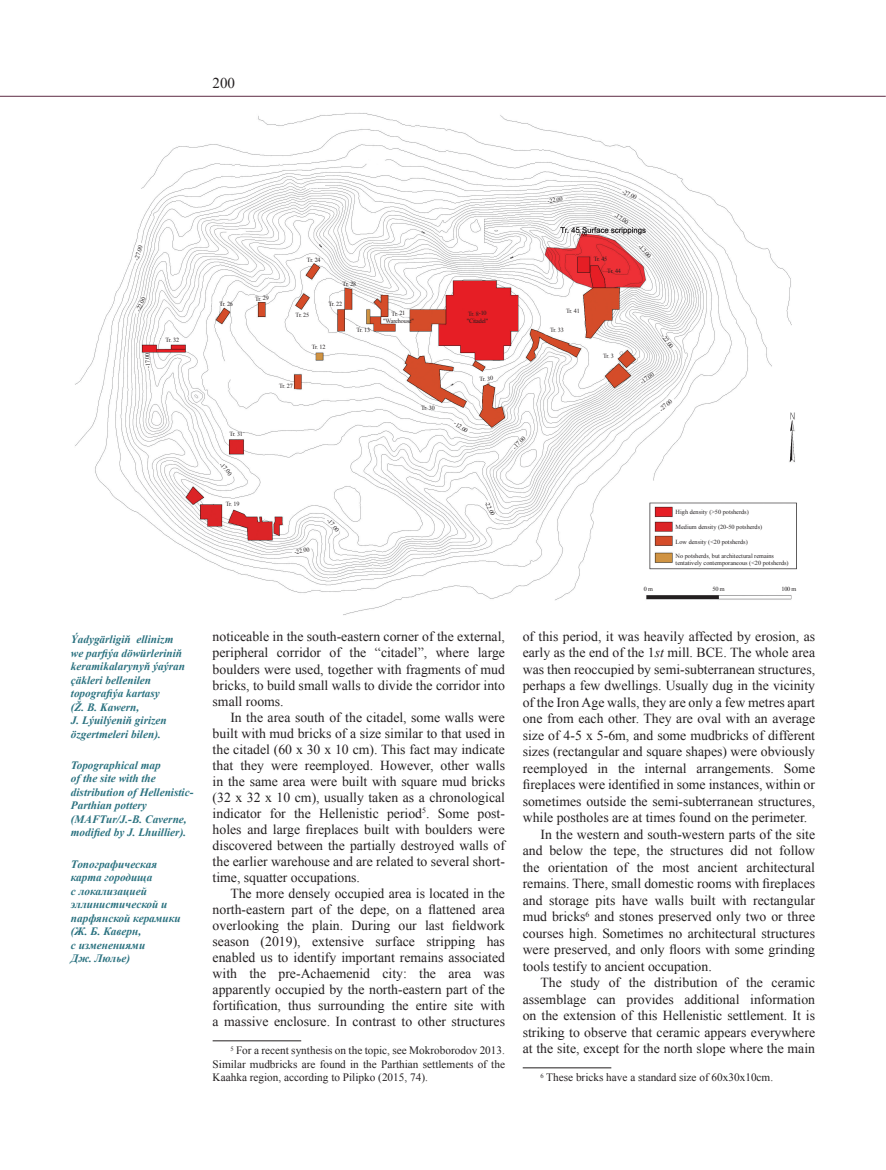
<style>
.page{position:relative;width:886px;height:1170px;background:#fff}
.page>*{position:absolute;margin:0;border:0;box-sizing:border-box;transform-origin:0 0}
.t1{font:15px "Times New Roman";color:#231f20}
.t2{font:13.75px/16px "Times New Roman";color:#231f20;text-align:justify}
.t3{font:italic 700 11.25px/13.5px "Times New Roman";color:#2b7280}
.t4{font:11.25px/13.5px "Times New Roman";color:#231f20;text-align:justify}
.t5{font:6.25px/7.5px "Times New Roman";color:#231f20}
.s1{font-style:italic}
</style>
<div class="page">
<hr style="left:0;top:96px;width:886px;height:1px;background:#7e566a">
<hr style="left:213px;top:1040px;width:88px;height:1px;background:#231f20">
<hr style="left:523px;top:1067px;width:88px;height:1px;background:#231f20">
<img style="left:75px;top:113px;width:722px;height:502px">
<p class="t1" style="left:213px;top:73px;width:24px">200</p>
<p class="t5" style="left:133px;top:259px;width:17px;rotate:-72deg">-27.00</p>
<p class="t5" style="left:134px;top:309px;width:17px;rotate:-64deg">-22.00</p>
<p class="t5" style="left:144px;top:368px;width:17px;rotate:-94deg">-17.00</p>
<p class="t5" style="left:165px;top:336px;width:15px;rotate:-1deg">Tr. 32</p>
<p class="t3" style="left:71px;top:632px;width:116px">Ýadygärligiň ellinizm we parfiýa döwürleriniň keramikalarynyň ýaýran çäkleri bellenilen topografiýa kartasy<br>(Ž. B. Kawern,<br>J. Lýuilýeniň girizen özgertmeleri bilen).</p>
<p class="t3" style="left:71px;top:758px;width:124px">Topographical map<br>of the site with the distribution of Hellenistic-<br>Parthian pottery (MAFTur/J.-B. Caverne, modified by J. Lhuillier).</p>
<p class="t3" style="left:71px;top:856px;width:111px">Топографическая карта городища<br>с локализацией эллинистической и парфянской керамики (Ж. Б. Каверн,<br>с изменениями<br>Дж. Люлье)</p>
<p class="t5" style="left:547px;top:197px;width:17px;rotate:-8deg">-22.00</p>
<p class="t5" style="left:624px;top:187px;width:17px;rotate:25deg">-27.00</p>
<p class="t5" style="left:617px;top:211px;width:17px;rotate:30deg">-17.00</p>
<p class="t5" style="left:307px;top:256px;width:15px;rotate:-1deg">Tr. 24</p>
<p class="t5" style="left:607px;top:253px;width:15px;line-height:12.1px;text-indent:-13px;rotate:-1deg">Tr. 45<br>Tr. 44</p>
<p class="t5" style="left:642px;top:243px;width:17px;rotate:46deg">-17.00</p>
<p class="t5" style="left:342px;top:280px;width:15px;rotate:-1deg">Tr. 28</p>
<p class="t5" style="left:219px;top:300px;width:15px;rotate:-1deg">Tr. 26</p>
<p class="t5" style="left:255px;top:295px;width:15px;rotate:-1deg">Tr. 29</p>
<p class="t5" style="left:328px;top:300px;width:15px;rotate:-1deg">Tr. 22</p>
<p class="t5" style="left:295px;top:311px;width:15px;rotate:-1deg">Tr. 25</p>
<p class="t5" style="left:383px;top:310px;width:32px;text-align:center;rotate:-1deg">Tr. 21 "Warehouse"</p>
<p class="t5" style="left:466px;top:310px;width:23px;rotate:-1deg">Tr. 8-10 "Citadel"</p>
<p class="t5" style="left:566px;top:307px;width:15px;rotate:-1deg">Tr. 41</p>
<p class="t5" style="left:356px;top:326px;width:15px;rotate:-1deg">Tr. 13</p>
<p class="t5" style="left:550px;top:326px;width:15px;rotate:-1deg">Tr. 33</p>
<p class="t5" style="left:312px;top:343px;width:15px;rotate:-1deg">Tr. 12</p>
<p class="t5" style="left:666px;top:333px;width:17px;rotate:53deg">-22.00</p>
<p class="t5" style="left:603px;top:352px;width:12px;rotate:-1deg">Tr. 3</p>
<p class="t5" style="left:279px;top:382px;width:15px;rotate:-1deg">Tr. 27</p>
<p class="t5" style="left:479px;top:374px;width:15px;rotate:-1deg">Tr. 30</p>
<p class="t5" style="left:639px;top:379px;width:17px;rotate:-35deg">-17.00</p>
<p class="t5" style="left:421px;top:404px;width:15px;rotate:-1deg">Tr. 30</p>
<p class="t5" style="left:658px;top:407px;width:17px;rotate:-43deg">-27.00</p>
<p class="t5" style="left:229px;top:430px;width:15px;rotate:-1deg">Tr. 31</p>
<p class="t5" style="left:457px;top:419px;width:17px;rotate:34deg">-12.00</p>
<p class="t5" style="left:511px;top:445px;width:17px;rotate:-43deg">-17.00</p>
<p class="t5" style="left:224px;top:460px;width:17px;rotate:48deg">-17.00</p>
<p class="t5" style="left:226px;top:500px;width:15px;rotate:-1deg">Tr. 19</p>
<p class="t5" style="left:294px;top:548px;width:17px;rotate:-9deg">-22.00</p>
<p class="t5" style="left:331px;top:517px;width:17px;rotate:48deg">-17.00</p>
<p class="t5" style="left:490px;top:500px;width:17px;rotate:64deg">-22.00</p>
<p class="t5" style="left:676px;top:508px;width:75px">High density (&gt;50 potsherds)</p>
<p class="t5" style="left:676px;top:522px;width:88px">Medium density (20-50 potsherds)</p>
<p class="t5" style="left:676px;top:537px;width:74px">Low density (&lt;20 potsherds)</p>
<p class="t5" style="left:676px;top:551px;width:115px">No potsherds, but architectural remains tentatively contemporaneous (&lt;20 potsherds)</p>
<p class="t5" style="left:644px;top:585px;width:11px">0 m</p>
<p class="t5" style="left:712px;top:585px;width:14px">50 m</p>
<p class="t5" style="left:781px;top:585px;width:17px">100 m</p>
<p class="t2" style="left:213px;top:627px;width:294px">noticeable in the south-eastern corner of the external, peripheral corridor of the “citadel”, where large boulders were used, together with fragments of mud bricks, to build small walls to divide the corridor into small rooms.</p>
<p class="t2" style="left:213px;top:708px;width:294px;text-indent:18px">In the area south of the citadel, some walls were built with mud bricks of a size similar to that used in the citadel (60 x 30 x 10 cm). This fact may indicate that they were reemployed. However, other walls in the same area were built with square mud bricks (32 x 32 x 10 cm), usually taken as a chronological indicator for the Hellenistic period<sup>5</sup>. Some post&shy;holes and large fireplaces built with boulders were discovered between the partially destroyed walls of the earlier warehouse and are related to several short&shy;time, squatter occupations.</p>
<p class="t2" style="left:213px;top:884px;width:294px;text-indent:18px">The more densely occupied area is located in the north-eastern part of the depe, on a flattened area overlooking the plain. During our last fieldwork season (2019), extensive surface stripping has enabled us to identify important remains associated with the pre-Achaemenid city: the area was apparently occupied by the north-eastern part of the fortification, thus surrounding the entire site with a massive enclosure. In contrast to other structures</p>
<p class="t4" style="left:213px;top:1043px;width:294px;text-indent:18px"><sup>5</sup> For a recent synthesis on the topic, see Mokroborodov 2013.<br>Similar mudbricks are found in the Parthian settlements of the Kaahka region, according to Pilipko (2015, 74).</p>
<p class="t2" style="left:523px;top:627px;width:294px">of this period, it was heavily affected by erosion, as</p>
<p class="t2" style="left:523px;top:644px;width:294px">early as the end of the 1<span class="s1">st</span> mill. BCE. The whole area</p>
<p class="t2" style="left:523px;top:660px;width:294px">was then reoccupied by semi-subterranean structures,</p>
<p class="t2" style="left:523px;top:677px;width:294px">perhaps a few dwellings. Usually dug in the vicinity</p>
<p class="t2" style="left:523px;top:693px;width:294px">of the Iron Age walls, they are only a few metres apart</p>
<p class="t2" style="left:523px;top:710px;width:294px">one from each other. They are oval with an average</p>
<p class="t2" style="left:523px;top:726px;width:294px">size of 4-5 x 5-6m, and some mudbricks of different</p>
<p class="t2" style="left:523px;top:743px;width:294px">sizes (rectangular and square shapes) were obviously</p>
<p class="t2" style="left:523px;top:759px;width:294px">reemployed in the internal arrangements. Some</p>
<p class="t2" style="left:523px;top:776px;width:294px">fireplaces were identified in some instances, within or</p>
<p class="t2" style="left:523px;top:792px;width:294px">sometimes outside the semi-subterranean structures,</p>
<p class="t2" style="left:523px;top:809px;width:286px">while postholes are at times found on the perimeter.</p>
<p class="t2" style="left:540px;top:825px;width:276px">In the western and south-western parts of the site</p>
<p class="t2" style="left:523px;top:842px;width:294px">and below the tepe, the structures did not follow</p>
<p class="t2" style="left:523px;top:858px;width:294px">the orientation of the most ancient architectural</p>
<p class="t2" style="left:523px;top:875px;width:294px">remains. There, small domestic rooms with fireplaces</p>
<p class="t2" style="left:523px;top:891px;width:294px">and storage pits have walls built with rectangular</p>
<p class="t2" style="left:523px;top:908px;width:294px">mud bricks<sup>6</sup> and stones preserved only two or three</p>
<p class="t2" style="left:523px;top:924px;width:294px">courses high. Sometimes no architectural structures</p>
<p class="t2" style="left:523px;top:941px;width:294px">were preserved, and only floors with some grinding</p>
<p class="t2" style="left:523px;top:957px;width:191px">tools testify to ancient occupation.</p>
<p class="t2" style="left:540px;top:974px;width:276px">The study of the distribution of the ceramic</p>
<p class="t2" style="left:523px;top:990px;width:294px">assemblage can provides additional information</p>
<p class="t2" style="left:523px;top:1007px;width:294px">on the extension of this Hellenistic settlement. It is</p>
<p class="t2" style="left:523px;top:1023px;width:294px">striking to observe that ceramic appears everywhere</p>
<p class="t2" style="left:523px;top:1040px;width:294px">at the site, except for the north slope where the main</p>
<p class="t4" style="left:540px;top:1070px;width:234px"><sup>6</sup> These bricks have a standard size of 60x30x10cm.</p>
</div>
